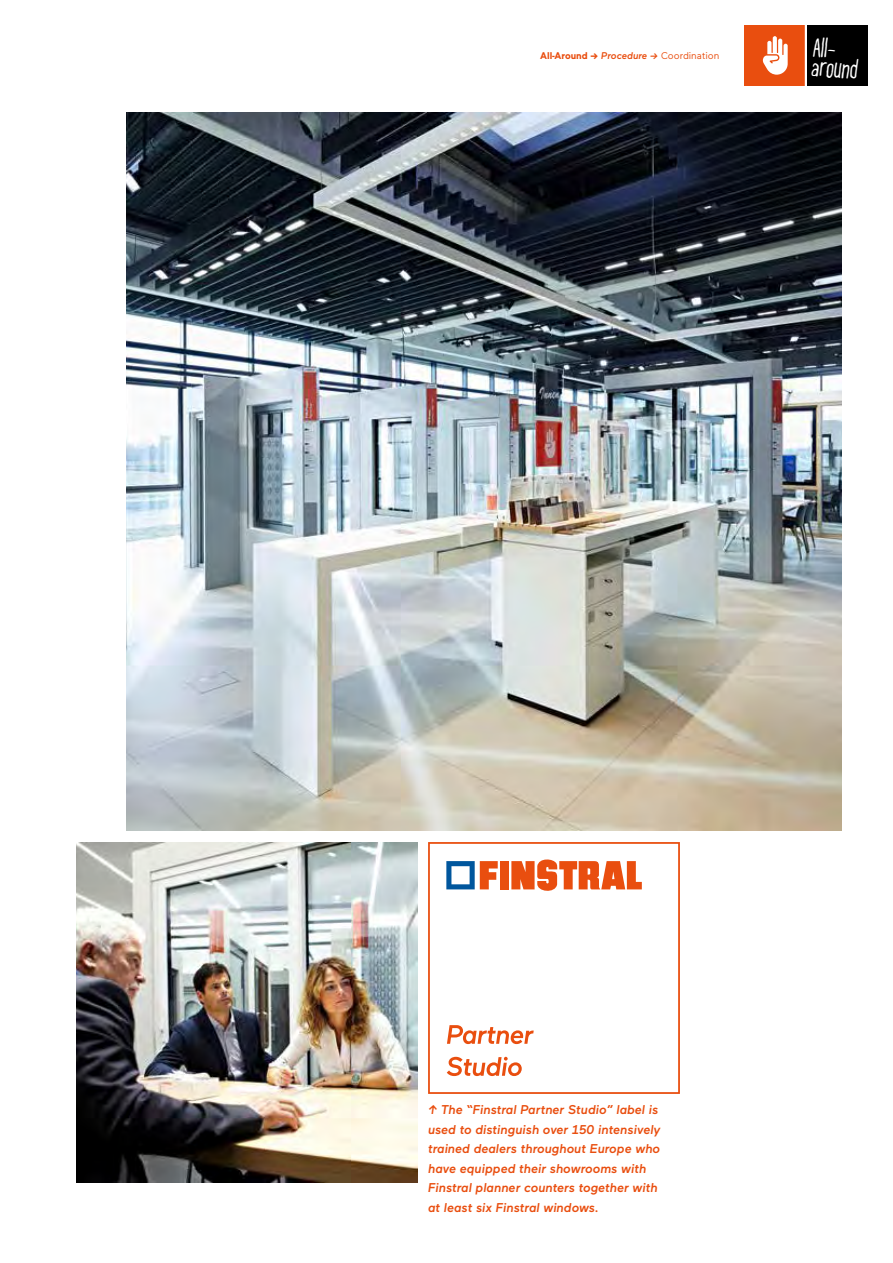
<style>
.page{position:relative;width:893px;height:1263px;background:#fff}
.page>*{position:absolute;margin:0;border:0;box-sizing:border-box;transform-origin:0 0}
.t1{font:27px/19px "TT Compotes Citro";color:#fff}
.t2{font:italic 500 12.75px/19.5px "Maax Finstral";color:#e94e0f}
.t3{font:9.75px "Maax Finstral";color:#e94e0f}
.s1{font-weight:700}
.s2{font-weight:500;font-style:italic}
</style>
<div class="page">
<div style="left:742px;top:23px;width:65px;height:65px;border:4px solid #fff"></div>
<div style="left:744px;top:26px;width:60px;height:60px;background:#e94e0f"></div>
<svg style="left:763px;top:36px;width:25px;height:39px"></svg>
<img style="left:126px;top:113px;width:716px;height:718px">
<img style="left:77px;top:842px;width:340px;height:341px">
<div style="left:428px;top:842px;width:252px;height:252px;border:2px solid #e94e0f"></div>
<svg style="left:511px;top:859px;width:131px;height:32px"></svg>
<div style="left:500px;top:861px;width:9px;height:28px;background:#e94e0f"></div>
<svg style="left:446px;top:861px;width:52px;height:28px"></svg>
<svg style="left:447px;top:1057px;width:75px;height:19px"></svg>
<svg style="left:447px;top:1025px;width:87px;height:19px"></svg>
<div style="left:805px;top:23px;width:65px;height:65px;border:4px solid #fff"></div>
<div style="left:807px;top:26px;width:60px;height:60px;background:#000"></div>
<p class="t3" style="left:540px;top:49px;width:181px"><span class="s1">All-Around →</span> <span class="s2">Procedure →</span> Coordination</p>
<h1 class="t1" style="left:814px;top:38px;width:48px;rotate:4deg">All&shy;around</h1>
<p class="t2" style="left:428px;top:1099px;width:234px">↑ The “Finstral Partner Studio” label is used to distinguish over 150 intensively trained dealers throughout Europe who have equipped their showrooms with Finstral planner counters together with at least six Finstral windows.</p>
</div>
